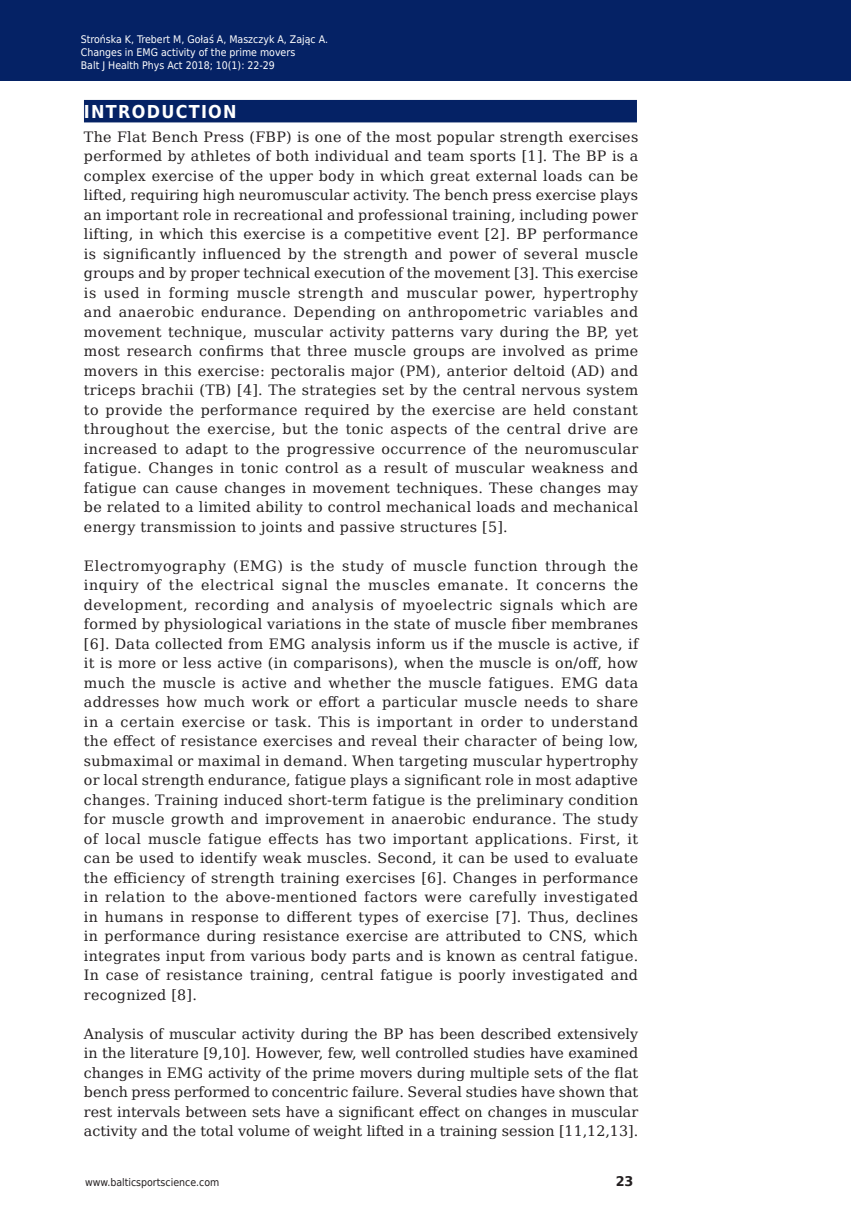
<style>
.page{position:relative;width:851px;height:1212px;background:#fff}
.page>*{position:absolute;margin:0;border:0;box-sizing:border-box;transform-origin:0 0}
.Subhead{font:700 17.85px "DejaVu Sans Condensed";letter-spacing:.07em;color:#fff}
.Body_Text{font:14.25px/19.5px "DejaVu Serif";letter-spacing:.02em;color:#231f20;text-align:justify}
.t1{font:700 13.35px "DejaVu Sans";color:#231f20;scale:.96 1}
.t2{font:10.5px/12.6px "DejaVu Sans Condensed";color:#fff}
.t3{font:10.5px "DejaVu Sans";color:#fff}
.t4{font:10.5px "DejaVu Sans Condensed";color:#231f20}
</style>
<div class="page">
<div style="left:0;top:0;width:850px;height:80px;background:#052265"></div>
<div style="left:84px;top:100px;width:553px;height:22px;background:#052265"></div>
<p class="t2" style="left:81px;top:33px;width:249px">Strońska K, Trebert M, Gołaś A, Maszczyk A, Zając A.</p>
<p class="t2" style="left:81px;top:46px;width:216px">Changes in EMG activity of the prime movers<br>Balt J Health Phys Act 2018; 10(1): 22-29</p>
<p class="t2" style="left:87px;top:34px;width:341px">Szczesna-Kaczmarek A<br>Blood K+ concentrat on balance after prolonged submaximal exercise...</p>
<p class="t3" style="left:87px;top:57px;width:224px">Balt J Health Phys Act 20 4; 1(1): 233-244</p>
<p class="Subhead" style="left:84px;top:97px;width:154px">INTRODUCTION</p>
<p class="Body_Text" style="left:84px;top:127px;width:556px">The Flat Bench Press (FBP) is one of the most popular strength exercises performed by athletes of both individual and team sports [1]. The BP is a complex exercise of the upper body in which great external loads can be lifted, requiring high neuromuscular activity. The bench press exercise plays an important role in recreational and professional training, including power lifting, in which this exercise is a competitive event [2]. BP performance is significantly influenced by the strength and power of several muscle groups and by proper technical execution of the movement [3]. This exercise is used in forming muscle strength and muscular power, hypertrophy and anaerobic endurance. Depending on anthropometric variables and movement technique, muscular activity patterns vary during the BP, yet most research confirms that three muscle groups are involved as prime movers in this exercise: pectoralis major (PM), anterior deltoid (AD) and triceps brachii (TB) [4]. The strategies set by the central nervous system to provide the performance required by the exercise are held constant throughout the exercise, but the tonic aspects of the central drive are increased to adapt to the progressive occurrence of the neuromuscular fatigue. Changes in tonic control as a result of muscular weakness and fatigue can cause changes in movement techniques. These changes may be related to a limited ability to control mechanical loads and mechanical energy transmission to joints and passive structures [5].</p>
<p class="Body_Text" style="left:84px;top:556px;width:555px">Electromyography (EMG) is the study of muscle function through the inquiry of the electrical signal the muscles emanate. It concerns the development, recording and analysis of myoelectric signals which are formed by physiological variations in the state of muscle fiber membranes [6]. Data collected from EMG analysis inform us if the muscle is active, if it is more or less active (in comparisons), when the muscle is on/off, how much the muscle is active and whether the muscle fatigues. EMG data addresses how much work or effort a particular muscle needs to share in a certain exercise or task. This is important in order to understand the effect of resistance exercises and reveal their character of being low, submaximal or maximal in demand. When targeting muscular hypertrophy or local strength endurance, fatigue plays a significant role in most adaptive changes. Training induced short-term fatigue is the preliminary condition for muscle growth and improvement in anaerobic endurance. The study of local muscle fatigue effects has two important applications. First, it can be used to identify weak muscles. Second, it can be used to evaluate the efficiency of strength training exercises [6]. Changes in performance in relation to the above-mentioned factors were carefully investigated in humans in response to different types of exercise [7]. Thus, declines in performance during resistance exercise are attributed to CNS, which integrates input from various body parts and is known as central fatigue.<br>In case of resistance training, central fatigue is poorly investigated and recognized [8].</p>
<p class="Body_Text" style="left:84px;top:1024px;width:555px">Analysis of muscular activity during the BP has been described extensively in the literature [9,10]. However, few, well controlled studies have examined changes in EMG activity of the prime movers during multiple sets of the flat bench press performed to concentric failure. Several studies have shown that rest intervals between sets have a significant effect on changes in muscular activity and the total volume of weight lifted in a training session [11,12,13].</p>
<p class="t4" style="left:85px;top:1174px;width:136px">www.balticsportscience.com</p>
<p class="t1" style="left:615px;top:1170px;width:20px">23</p>
</div>
